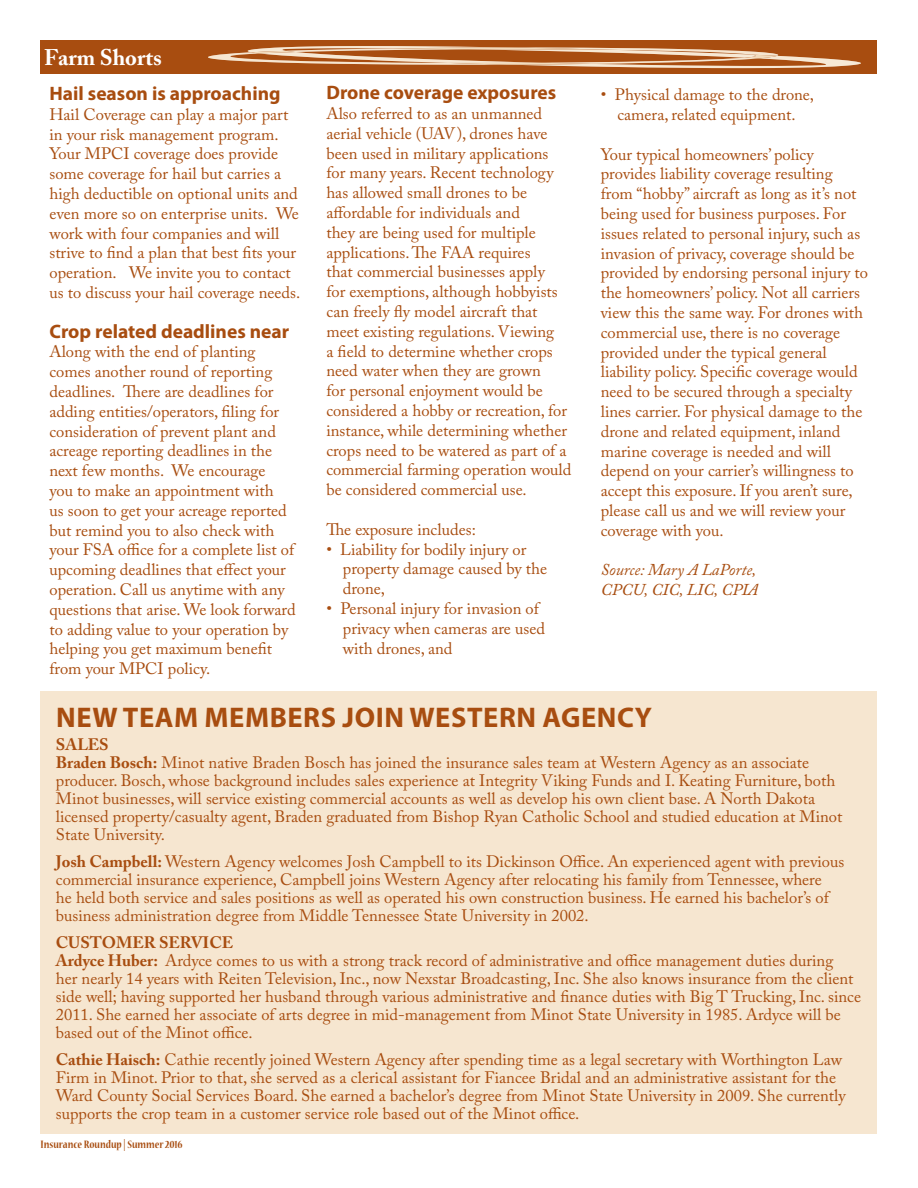
<style>
.page{position:relative;width:918px;height:1188px;background:#fff}
.page>*{position:absolute;margin:0;border:0;box-sizing:border-box;transform-origin:0 0}
.t1{font:700 28.5px "Myriad Pro";letter-spacing:.02em;color:#a84d10}
.t2{font:700 22.5px "Adobe Caslon Pro";color:#fff}
.t3{font:700 19.5px "Myriad Pro";color:#a84d10}
.t4{font:16.5px/19.8px "Adobe Caslon Pro";color:#a84d10}
.t5{font:italic 16.5px/19.8px "Adobe Caslon Pro";color:#a84d10}
.t6{font:700 condensed 12px "Nueva Std";color:#a84d10}
.s1{font-weight:700}
</style>
<div class="page">
<div style="left:40px;top:691px;width:838px;height:443px;background:#f6e6d0"></div>
<div style="left:40px;top:41px;width:838px;height:33px;background:#a84d10"></div>
<svg style="left:208px;top:46px;width:653px;height:22px"></svg>
<h2 class="t2" style="left:44px;top:44px;width:119px">Farm Shorts</h2>
<p class="t3" style="left:50px;top:81px;width:233px">Hail season is approaching</p>
<p class="t4" style="left:50px;top:104px;width:252px">Hail Coverage can play a major part in your risk management program.<br>Your MPCI coverage does provide some coverage for hail but carries a high deductible on optional units and even more so on enterprise units. We work with four companies and will strive to find a plan that best fits your operation. We invite you to contact us to discuss your hail coverage needs.</p>
<p class="t3" style="left:50px;top:318px;width:241px">Crop related deadlines near</p>
<p class="t4" style="left:50px;top:342px;width:248px">Along with the end of planting comes another round of reporting deadlines. There are deadlines for adding entities/operators, filing for consideration of prevent plant and acreage reporting deadlines in the next few months. We encourage<br>you to make an appointment with<br>us soon to get your acreage reported but remind you to also check with your FSA office for a complete list of upcoming deadlines that effect your operation. Call us anytime with any questions that arise. We look forward to adding value to your operation by helping you get maximum benefit from your MPCI policy.</p>
<p class="t3" style="left:326px;top:80px;width:231px">Drone coverage exposures</p>
<p class="t4" style="left:326px;top:103px;width:247px">Also referred to as an unmanned aerial vehicle (UAV), drones have been used in military applications for many years. Recent technology has allowed small drones to be affordable for individuals and<br>they are being used for multiple applications. The FAA requires<br>that commercial businesses apply<br>for exemptions, although hobbyists can freely fly model aircraft that meet existing regulations. Viewing<br>a field to determine whether crops need water when they are grown<br>for personal enjoyment would be considered a hobby or recreation, for instance, while determining whether crops need to be watered as part of a commercial farming operation would be considered commercial use.</p>
<p class="t4" style="left:326px;top:519px;width:151px">The exposure includes:</p>
<p class="t4" style="left:343px;top:539px;width:206px;text-indent:-16px">• Liability for bodily injury or property damage caused by the drone,</p>
<p class="t4" style="left:343px;top:598px;width:204px;text-indent:-16px">• Personal injury for invasion of privacy when cameras are used with drones, and</p>
<p class="t4" style="left:601px;top:85px;width:215px;text-align:center">• Physical damage to the drone, camera, related equipment.</p>
<p class="t4" style="left:601px;top:144px;width:269px">Your typical homeowners’ policy provides liability coverage resulting from “hobby” aircraft as long as it’s not being used for business purposes. For issues related to personal injury, such as invasion of privacy, coverage should be provided by endorsing personal injury to the homeowners’ policy. Not all carriers view this the same way. For drones with commercial use, there is no coverage provided under the typical general liability policy. Specific coverage would need to be secured through a specialty lines carrier. For physical damage to the drone and related equipment, inland marine coverage is needed and will depend on your carrier’s willingness to accept this exposure. If you aren’t sure, please call us and we will review your coverage with you.</p>
<p class="t5" style="left:601px;top:560px;width:159px">Source: Mary A LaPorte,<br>CPCU, CIC, LIC, CPIA</p>
<h1 class="t1" style="left:56px;top:698px;width:597px">NEW TEAM MEMBERS JOIN WESTERN AGENCY</h1>
<p class="t4" style="left:56px;top:735px;width:788px;line-height:18px"><span class="s1">SALES<br>Braden Bosch:</span> Minot native Braden Bosch has joined the insurance sales team at Western Agency as an associate producer. Bosch, whose background includes sales experience at Integrity Viking Funds and I. Keating Furniture, both Minot businesses, will service existing commercial accounts as well as develop his own client base. A North Dakota licensed property/casualty agent, Braden graduated from Bishop Ryan Catholic School and studied education at Minot State University.</p>
<p class="t4" style="left:56px;top:852px;width:790px;line-height:18px"><span class="s1">Josh Campbell:</span> Western Agency welcomes Josh Campbell to its Dickinson Office. An experienced agent with previous commercial insurance experience, Campbell joins Western Agency after relocating his family from Tennessee, where<br>he held both service and sales positions as well as operated his own construction business. He earned his bachelor’s of business administration degree from Middle Tennessee State University in 2002.</p>
<p class="t4" style="left:56px;top:933px;width:807px;line-height:18px"><span class="s1">CUSTOMER SERVICE<br>Ardyce Huber:</span> Ardyce comes to us with a strong track record of administrative and office management duties during<br>her nearly 14 years with Reiten Television, Inc., now Nexstar Broadcasting, Inc. She also knows insurance from the client side well; having supported her husband through various administrative and finance duties with Big T Trucking, Inc. since 2011. She earned her associate of arts degree in mid-management from Minot State University in 1985. Ardyce will be based out of the Minot office.</p>
<p class="t4" style="left:56px;top:1050px;width:791px;line-height:18px"><span class="s1">Cathie Haisch:</span> Cathie recently joined Western Agency after spending time as a legal secretary with Worthington Law Firm in Minot. Prior to that, she served as a clerical assistant for Fiancee Bridal and an administrative assistant for the Ward County Social Services Board. She earned a bachelor’s degree from Minot State University in 2009. She currently supports the crop team in a customer service role based out of the Minot office.</p>
<p class="t6" style="left:40px;top:1139px;width:144px">Insurance Roundup | Summer 2016</p>
</div>
